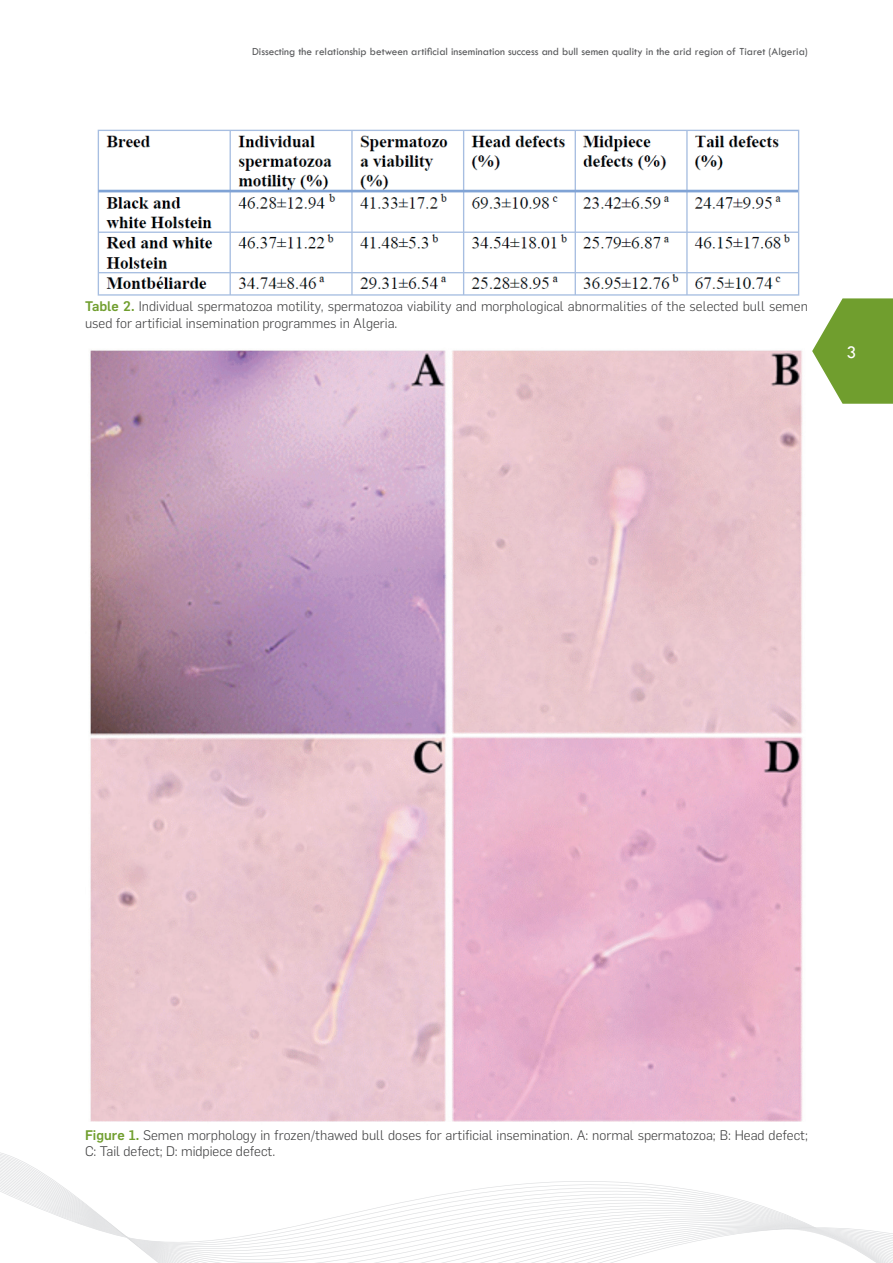
<style>
.page{position:relative;width:893px;height:1263px;background:#fff}
.page>*{position:absolute;margin:0;border:0;box-sizing:border-box;transform-origin:0 0}
.t1{font:18px "Tw Cen";color:#fff}
.t2{font:300 13.65px/16.4px "Flama";color:#3e3e3f}
.t3{font:11.25px "Tw Cen";color:#57585a}
.s1{font-weight:500;color:#709e2e}
</style>
<div class="page">
<svg style="left:812px;top:298px;width:81px;height:106px"></svg>
<svg style="left:0;top:1167px;width:893px;height:96px"></svg>
<img style="left:97px;top:129px;width:703px;height:167px">
<img style="left:90px;top:350px;width:713px;height:772px">
<p class="t3" style="left:252px;top:45px;width:557px">Dissecting the relationship between artificial insemination success and bull semen quality in the arid region of Tiaret (Algeria)</p>
<p class="t2" style="left:85px;top:298px;width:724px"><span class="s1">Table 2.</span> Individual spermatozoa motility, spermatozoa viability and morphological abnormalities of the selected bull semen used for artificial insemination programmes in Algeria.</p>
<h1 class="t1" style="left:846px;top:341px;width:11px">3</h1>
<p class="t2" style="left:85px;top:1126px;width:724px"><span class="s1">Figure 1.</span> Semen morphology in frozen/thawed bull doses for artificial insemination. A: normal spermatozoa; B: Head defect;<br>C: Tail defect; D: midpiece defect.</p>
</div>
